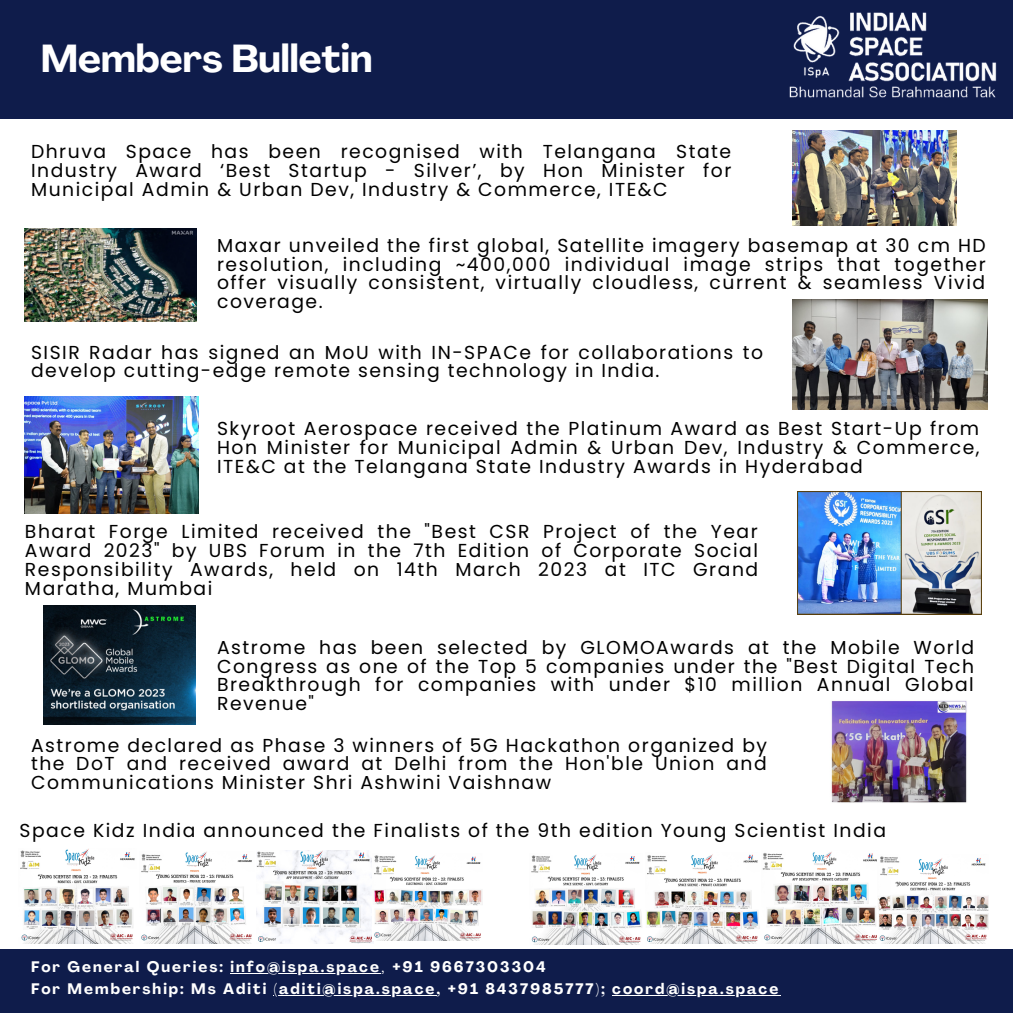
<style>
.page{position:relative;width:1013px;height:1013px;background:#fff}
.page>*{position:absolute;margin:0;border:0;box-sizing:border-box;transform-origin:0 0}
.t1{font:700 38.5px "Agrandir";color:#fff}
.t2{font:18.75px/18.8px "Poppins";letter-spacing:.08em;color:#000;text-align:justify}
.t3{font:700 15px/22.5px "Agrandir";letter-spacing:.135em;color:#fff}
.s1{font-weight:400}
</style>
<div class="page">
<div style="left:0;top:0;width:1012px;height:119px;background:#0f1c4b"></div>
<img style="left:789px;top:12px;width:208px;height:86px">
<div style="left:0;top:949px;width:1012px;height:63px;background:#0f1c4b"></div>
<img style="left:20px;top:848px;width:115px;height:95px">
<img style="left:141px;top:851px;width:111px;height:92px">
<img style="left:531px;top:854px;width:111px;height:90px">
<img style="left:646px;top:854px;width:113px;height:89px">
<img style="left:257px;top:850px;width:116px;height:93px">
<img style="left:762px;top:852px;width:115px;height:91px">
<img style="left:374px;top:855px;width:108px;height:85px">
<img style="left:878px;top:856px;width:110px;height:87px">
<img style="left:831px;top:700px;width:136px;height:103px">
<img style="left:43px;top:606px;width:152px;height:118px">
<img style="left:797px;top:491px;width:184px;height:123px">
<hr style="left:230px;top:972px;width:151px;height:1px;background:#fff">
<hr style="left:279px;top:995px;width:157px;height:1px;background:#fff">
<hr style="left:612px;top:995px;width:168px;height:1px;background:#fff">
<img style="left:25px;top:397px;width:173px;height:116px">
<img style="left:792px;top:299px;width:195px;height:110px">
<img style="left:25px;top:229px;width:171px;height:93px">
<img style="left:792px;top:131px;width:164px;height:95px">
<h1 class="t1" style="left:41px;top:44px;width:333px">Members Bulletin</h1>
<p class="t2" style="left:31px;top:142px;width:702px">Dhruva Space has been recognised with Telangana State Industry Award ‘Best Startup - Silver’, by Hon Minister for Municipal Admin &amp; Urban Dev, Industry &amp; Commerce, ITE&amp;C</p>
<p class="t2" style="left:217px;top:236px;width:770px">Maxar unveiled the first global, Satellite imagery basemap at 30 cm HD resolution, including ~400,000 individual image strips that together offer visually consistent, virtually cloudless, current &amp; seamless Vivid coverage.</p>
<p class="t2" style="left:31px;top:342px;width:733px">SISIR Radar has signed an MoU with IN-SPACe for collaborations to develop cutting-edge remote sensing technology in India.</p>
<p class="t2" style="left:217px;top:419px;width:764px">Skyroot Aerospace received the Platinum Award as Best Start-Up from Hon Minister for Municipal Admin &amp; Urban Dev, Industry &amp; Commerce, ITE&amp;C at the Telangana State Industry Awards in Hyderabad</p>
<p class="t2" style="left:25px;top:522px;width:734px">Bharat Forge Limited received the "Best CSR Project of the Year Award 2023" by UBS Forum in the 7th Edition of Corporate Social Responsibility Awards, held on 14th March 2023 at ITC Grand Maratha, Mumbai</p>
<p class="t2" style="left:217px;top:638px;width:758px">Astrome has been selected by GLOMOAwards at the Mobile World Congress as one of the Top 5 companies under the "Best Digital Tech Breakthrough for companies with under $10 million Annual Global Revenue"</p>
<p class="t2" style="left:31px;top:735px;width:737px">Astrome declared as Phase 3 winners of 5G Hackathon organized by the DoT and received award at Delhi from the Hon'ble Union and Communications Minister Shri Ashwini Vaishnaw</p>
<p class="t2" style="left:19px;top:820px;width:868px">Space Kidz India announced the Finalists of the 9th edition Young Scientist India</p>
<p class="t3" style="left:31px;top:956px;width:748px">For General Queries: info@ispa.space<span class="s1">,</span> +91 9667303304<br>For Membership: Ms Aditi (aditi@ispa.space, +91 8437985777); coord@ispa.space</p>
</div>
